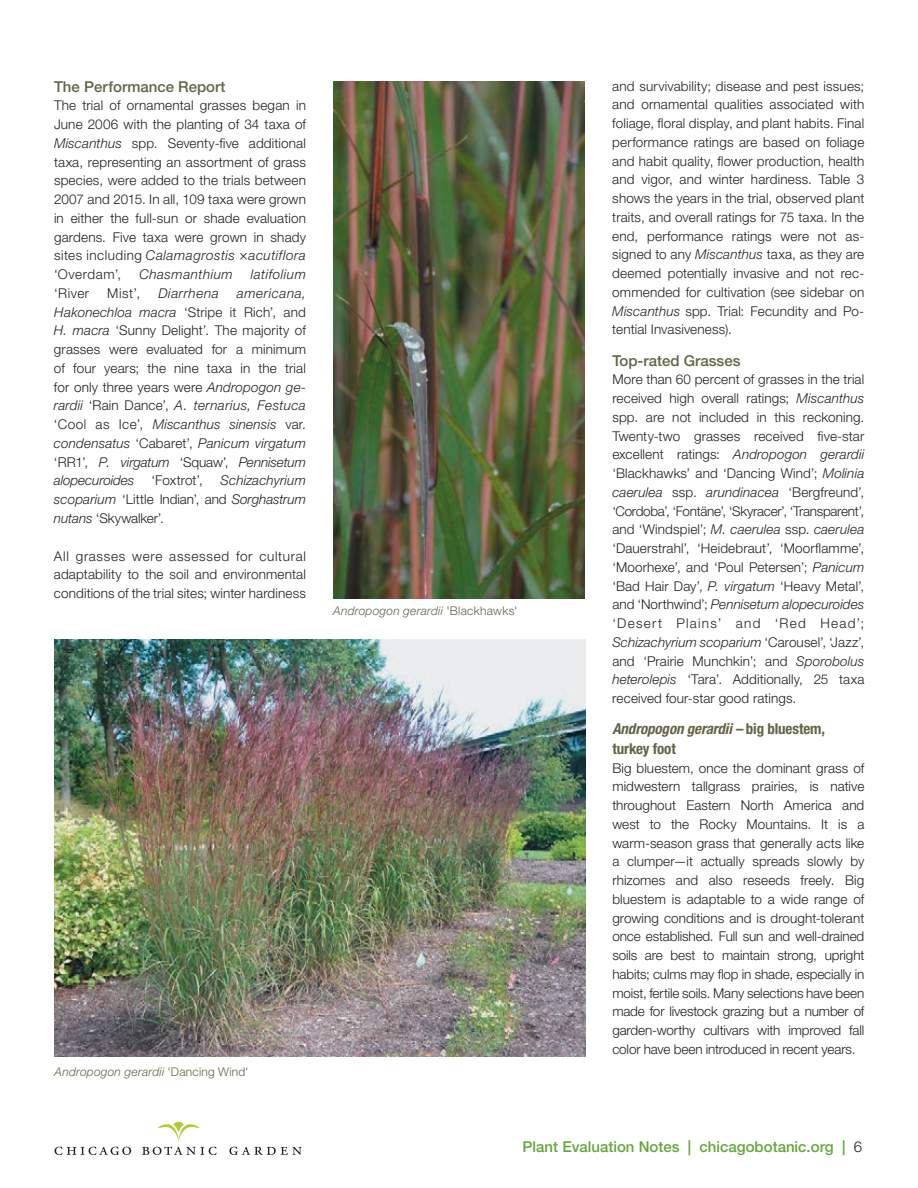
<style>
.page{position:relative;width:918px;height:1188px;background:#fff}
.page>*{position:absolute;margin:0;border:0;box-sizing:border-box;transform-origin:0 0}
.t1{font:500 15px "Helvetica Neue LT Std";color:#61a73a}
.t2{font:700 condensed 15px/19.5px "Helvetica Neue LT Std";letter-spacing:-.005em;color:#636346}
.t3{font:500 15px "Helvetica Neue LT Std";color:#636346}
.t4{font:300 13.5px/18.8px "Helvetica Neue LT Std";letter-spacing:.01em;color:#231f20;text-align:justify}
.t5{font:italic 300 13.5px/18.8px "Helvetica Neue LT Std";letter-spacing:.015em;color:#231f20;text-align:justify}
.t6{font:italic 300 13.5px "Helvetica Neue LT Std";letter-spacing:.04em;color:#231f20}
.t7{font:italic 300 13.5px "Helvetica Neue LT Std";letter-spacing:.045em;color:#231f20}
.t8{font:italic 300 12px "Helvetica Neue LT Std";letter-spacing:.02em;color:#636346}
.s1{font-style:italic}
.s2{font-size:15px}
.s3{font-style:normal}
.s4{font-weight:300;color:#231f20}
</style>
<div class="page">
<svg style="left:55px;top:1147px;width:76px;height:8px"></svg>
<svg style="left:142px;top:1147px;width:75px;height:8px"></svg>
<svg style="left:229px;top:1147px;width:73px;height:8px"></svg>
<svg style="left:157px;top:1122px;width:43px;height:19px"></svg>
<img style="left:333px;top:81px;width:252px;height:517px">
<img style="left:55px;top:640px;width:531px;height:416px">
<p class="t3" style="left:54px;top:77px;width:173px">The Performance Report</p>
<p class="t4" style="left:54px;top:96px;width:254px">The trial of ornamental grasses began in June 2006 with the planting of 34 taxa of <span class="s1">Miscanthus</span> spp. Seventy-five additional taxa, representing an assortment of grass species, were added to the trials between 2007 and 2015. In all, 109 taxa were grown in either the full-sun or shade evaluation gardens. Five taxa were grown in shady sites including <span class="s1">Calamagrostis</span> <span class="s2">×</span><span class="s1">acutiflora </span>‘Overdam’,</p>
<p class="t6" style="left:139px;top:266px;width:95px">Chasmanthium</p>
<p class="t6" style="left:251px;top:266px;width:57px">latifolium</p>
<p class="t4" style="left:54px;top:284px;width:254px;text-indent:183px"><span class="s1">americana, Hakonechloa macra</span> ‘Stripe it Rich’, and <span class="s1">H. macra</span> ‘Sunny Delight’. The majority of grasses were evaluated for a minimum of four years; the nine taxa in the trial for only three years were <span class="s1">Andropogon ge&shy;rardii</span> ‘Rain Dance’, <span class="s1">A. ternarius, Festuca </span>‘Cool as Ice’, <span class="s1">Miscanthus sinensis</span> var. <span class="s1">condensatus</span> ‘Cabaret’, <span class="s1">Panicum virgatum </span>‘RR1’, <span class="s1">P. virgatum</span> ‘Squaw’, <span class="s1">Pennisetum alopecuroides</span></p>
<p class="t4" style="left:54px;top:284px;width:37px">‘River</p>
<p class="t4" style="left:107px;top:284px;width:34px">Mist’,</p>
<p class="t7" style="left:158px;top:285px;width:62px">Diarrhena</p>
<p class="t5" style="left:54px;top:471px;width:254px;text-indent:167px">Schizachyrium scoparium <span class="s3">‘Little Indian’, and</span> Sorghastrum nutans <span class="s3">‘Skywalker’.</span></p>
<p class="t4" style="left:54px;top:546px;width:254px">All grasses were assessed for cultural adaptability to the soil and environmental conditions of the trial sites; winter hardiness</p>
<p class="t4" style="left:151px;top:471px;width:53px">‘Foxtrot’,</p>
<p class="t8" style="left:55px;top:1064px;width:196px">Andropogon gerardii <span class="s3">'Dancing Wind'</span></p>
<p class="t8" style="left:333px;top:604px;width:186px">Andropogon gerardii <span class="s3">'Blackhawks'</span></p>
<p class="t4" style="left:612px;top:76px;width:254px">and survivability; disease and pest issues; and ornamental qualities associated with foliage, floral display, and plant habits. Final performance ratings are based on foliage and habit quality, flower production, health and vigor, and winter hardiness. Table 3 shows the years in the trial, observed plant traits, and overall ratings for 75 taxa. In the end, performance ratings were not as&shy;signed to any <span class="s1">Miscanthus</span> taxa, as they are deemed potentially invasive and not rec&shy;ommended for cultivation (see sidebar on <span class="s1">Miscanthus</span> spp. Trial: Fecundity and Po&shy;tential Invasiveness).</p>
<p class="t3" style="left:612px;top:351px;width:130px">Top-rated Grasses</p>
<p class="t4" style="left:612px;top:370px;width:254px">More than 60 percent of grasses in the trial received high overall ratings; <span class="s1">Miscanthus </span>spp. are not included in this reckoning.<br>Twenty-two grasses received five-star excellent ratings: <span class="s1">Andropogon gerardii </span>‘Blackhawks’ and ‘Dancing Wind’; <span class="s1">Molinia caerulea</span> ssp. <span class="s1">arundinacea</span> ‘Bergfreund’, ‘Cordoba’, ‘Fontäne’, ‘Skyracer’, ‘Transparent’, and ‘Windspiel’; <span class="s1">M. caerulea</span> ssp. <span class="s1">caerulea </span>‘Dauerstrahl’, ‘Heidebraut’, ‘Moorflamme’, ‘Moorhexe’, and ‘Poul Petersen’; <span class="s1">Panicum </span>‘Bad Hair Day’, <span class="s1">P. virgatum</span> ‘Heavy Metal’, and ‘Northwind’; <span class="s1">Pennisetum alopecuroides </span>‘Desert Plains’ and ‘Red Head’; <span class="s1">Schizachyrium scoparium</span> ‘Carousel’, ‘Jazz’, and ‘Prairie Munchkin’; and <span class="s1">Sporobolus heterolepis</span> ‘Tara’. Additionally, 25 taxa received four-star good ratings.</p>
<p class="t2" style="left:612px;top:719px;width:214px"><span class="s1">Andropogon gerardii –</span> big bluestem, turkey foot</p>
<p class="t4" style="left:612px;top:758px;width:254px">Big bluestem, once the dominant grass of midwestern tallgrass prairies, is native throughout Eastern North America and west to the Rocky Mountains. It is a warm-season grass that generally acts like a clumper—it actually spreads slowly by rhizomes and also reseeds freely. Big bluestem is adaptable to a wide range of growing conditions and is drought-tolerant once established. Full sun and well-drained soils are best to maintain strong, upright habits; culms may flop in shade, especially in moist, fertile soils. Many selections have been made for livestock grazing but a number of garden-worthy cultivars with improved fall color have been introduced in recent years.</p>
<p class="t1" style="left:523px;top:1138px;width:341px">Plant Evaluation Notes | chicagobotanic.org | <span class="s4">6</span></p>
</div>
